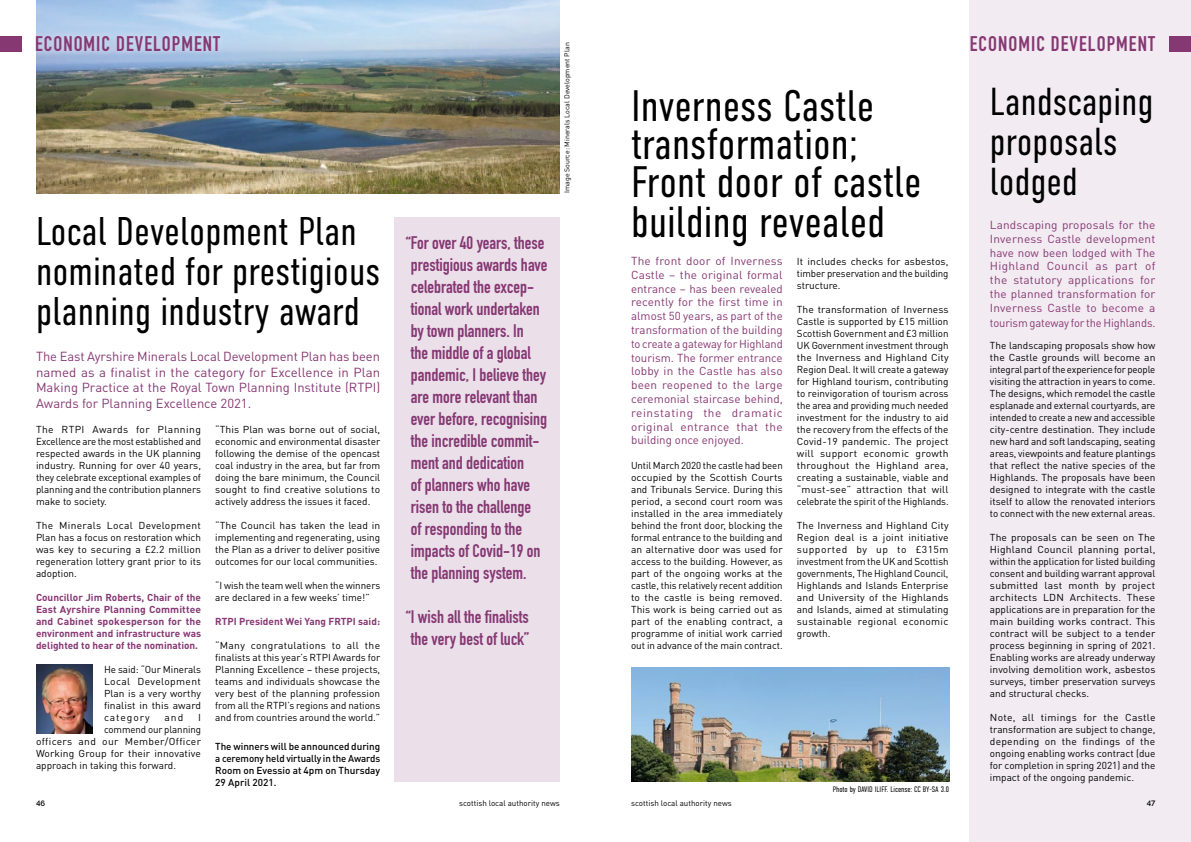
<style>
.page{position:relative;width:1191px;height:842px;background:#fff}
.page>*{position:absolute;margin:0;border:0;box-sizing:border-box;transform-origin:0 0}
.t1{font:300 44px/38.7px "DIN Condensed";color:#000}
.t2{font:300 40px/40px "DIN Condensed";color:#000}
.t3{font:300 39px/40px "DIN Condensed";color:#000}
.t4{font:20.9px "DIN Engschrift Std";letter-spacing:.05em;color:#863873}
.t5{font:18px/22px "DIN Engschrift Std";color:#863873}
.t6{font:13px/15.6px "DIN Pro";color:#863873;text-align:justify}
.t7{font:11.5px/13.8px "DIN Pro";letter-spacing:.005em;color:#863873;text-align:justify}
.t8{font:10px/12px "DIN Pro";color:#000;text-align:justify}
.t9{font:700 10px/12px "DIN Pro";color:#863873;text-align:justify}
.t10{font:500 10px/12px "DIN Pro";color:#000;text-align:justify}
.t11{font:10px "DIN Pro";letter-spacing:.03em;color:#000}
.t12{font:8px "DIN Pro";color:#000}
.t13{font:300 8px "DIN Condensed";color:#000}
.t14{font:600 7.7px "Raleway";color:#000}
.t15{font:7px "DIN Pro";color:#000}
</style>
<div class="page">
<div style="left:394px;top:217px;width:165px;height:564px;background:#ebe0ea"></div>
<img style="left:36px;top:0;width:523px;height:193px">
<div style="left:30px;top:29px;width:197px;height:29px;background:#fff;opacity:.5"></div>
<div style="left:0;top:36px;width:22px;height:15px;background:#863873"></div>
<img style="left:36px;top:665px;width:57px;height:68px">
<div style="left:969px;top:0;width:222px;height:842px;background:#f2ebf1"></div>
<div style="left:1169px;top:36px;width:22px;height:15px;background:#863873"></div>
<img style="left:631px;top:668px;width:318px;height:113px">
<h3 class="t4" style="left:35px;top:31px;width:187px">ECONOMIC DEVELOPMENT</h3>
<p class="t15" style="left:562px;top:193px;width:152px;rotate:-90deg">Image Source: Minerals Local Development Plan</p>
<h3 class="t4" style="left:970px;top:31px;width:187px">ECONOMIC DEVELOPMENT</h3>
<h3 class="t3" style="left:990px;top:82px;width:165px">Landscaping proposals lodged</h3>
<p class="t7" style="left:990px;top:218px;width:167px">Landscaping proposals for the Inverness Castle development have now been lodged with The Highland Council as part of the statutory applications for the planned transformation for Inverness Castle to become a</p>
<p class="t7" style="left:990px;top:316px;width:167px">tourism gateway for the Highlands.</p>
<p class="t8" style="left:990px;top:339px;width:167px">The landscaping proposals show how the Castle grounds will become an integral part of the experience for people visiting the attraction in years to come.<br>The designs, which remodel the castle esplanade and external courtyards, are intended to create a new and accessible city-centre destination. They include new hard and soft landscaping, seating areas, viewpoints and feature plantings that reflect the native species of the Highlands. The proposals have been designed to integrate with the castle itself to allow the renovated interiors to connect with the new external areas.</p>
<p class="t8" style="left:990px;top:531px;width:167px">The proposals can be seen on The Highland Council planning portal, within the application for listed building consent and building warrant approval submitted last month by project architects LDN Architects. These applications are in preparation for the main building works contract. This contract will be subject to a tender process beginning in spring of 2021.<br>Enabling works are already underway involving demolition work, asbestos surveys, timber preservation surveys and structural checks.</p>
<p class="t8" style="left:990px;top:711px;width:167px">Note, all timings for the Castle transformation are subject to change, depending on the findings of the ongoing enabling works contract (due for completion in spring 2021) and the impact of the ongoing pandemic.</p>
<p class="t14" style="left:1146px;top:799px;width:10px">47</p>
<h1 class="t1" style="left:631px;top:87px;width:292px">Inverness Castle transformation;<br>Front door of castle building revealed</h1>
<p class="t7" style="left:631px;top:254px;width:153px">The front door of Inverness Castle – the original formal entrance – has been revealed recently for the first time in almost 50 years, as part of the transformation of the building to create a gateway for Highland tourism. The former entrance lobby in the Castle has also been reopened to the large ceremonial staircase behind, reinstating the dramatic original entrance that the building once enjoyed.</p>
<p class="t8" style="left:631px;top:459px;width:153px">Until March 2020 the castle had been occupied by the Scottish Courts and Tribunals Service. During this period, a second court room was installed in the area immediately behind the front door, blocking the formal entrance to the building and an alternative door was used for access to the building. However, as part of the ongoing works at the castle, this relatively recent addition to the castle is being removed.<br>This work is being carried out as part of the enabling contract, a programme of initial work carried out in advance of the main contract.</p>
<h2 class="t2" style="left:36px;top:211px;width:346px">Local Development Plan nominated for prestigious planning industry award</h2>
<h3 class="t6" style="left:36px;top:348px;width:346px">The East Ayrshire Minerals Local Development Plan has been named as a finalist in the category for Excellence in Plan Making Practice at the Royal Town Planning Institute (RTPI)<br>Awards for Planning Excellence 2021.</h3>
<p class="t8" style="left:36px;top:423px;width:167px">The RTPI Awards for Planning Excellence are the most established and respected awards in the UK planning industry. Running for over 40 years, they celebrate exceptional examples of planning and the contribution planners make to society.</p>
<p class="t8" style="left:36px;top:519px;width:166px">The Minerals Local Development Plan has a focus on restoration which was key to securing a £2.2 million regeneration lottery grant prior to its adoption.</p>
<p class="t9" style="left:36px;top:591px;width:167px">Councillor Jim Roberts, Chair of the East Ayrshire Planning Committee and Cabinet spokesperson for the environment and infrastructure was delighted to hear of the nomination.</p>
<p class="t8" style="left:104px;top:663px;width:99px">He said: “Our Minerals Local Development Plan is a very worthy finalist in this award category</p>
<p class="t5" style="left:406px;top:232px;width:143px">“For over 40 years, these prestigious awards have celebrated the excep&shy;tional work undertaken by town planners. In<br>the middle of a global pandemic, I believe they are more relevant than ever before, recognising the incredible commit&shy;ment and dedication<br>of planners who have risen to the challenge<br>of responding to the impacts of Covid-19 on the planning system.</p>
<h3 class="t5" style="left:406px;top:606px;width:125px">“I wish all the finalists the very best of luck”</h3>
<p class="t8" style="left:797px;top:255px;width:153px">It includes checks for asbestos, timber preservation and the building structure.</p>
<p class="t8" style="left:797px;top:303px;width:153px">The transformation of Inverness Castle is supported by £15 million Scottish Government and £3 million UK Government investment through the Inverness and Highland City Region Deal. It will create a gateway for Highland tourism, contributing to reinvigoration of tourism across the area and providing much needed investment for the industry to aid the recovery from the effects of the Covid-19 pandemic. The project will support economic growth throughout the Highland area, creating a sustainable, viable and “must-see” attraction that will celebrate the spirit of the Highlands.</p>
<p class="t8" style="left:797px;top:519px;width:153px">The Inverness and Highland City Region deal is a joint initiative supported by up to £315m investment from the UK and Scottish governments, The Highland Council, Highlands and Islands Enterprise and University of the Highlands and Islands, aimed at stimulating sustainable regional economic growth.</p>
<p class="t8" style="left:215px;top:423px;width:167px">“This Plan was borne out of social, economic and environmental disaster following the demise of the opencast coal industry in the area, but far from doing the bare minimum, the Council sought to find creative solutions to actively address the issues it faced.</p>
<p class="t8" style="left:215px;top:519px;width:167px">“The Council has taken the lead in implementing and regenerating, using the Plan as a driver to deliver positive outcomes for our local communities.</p>
<p class="t8" style="left:215px;top:579px;width:166px">“I wish the team well when the winners are declared in a few weeks’ time!”</p>
<p class="t9" style="left:215px;top:615px;width:166px">RTPI President Wei Yang FRTPI said:</p>
<p class="t8" style="left:215px;top:639px;width:167px">“Many congratulations to all the finalists at this year’s RTPI Awards for Planning Excellence – these projects, teams and individuals showcase the very best of the planning profession from all the RTPI’s regions and nations and from countries around the world.”</p>
<p class="t10" style="left:215px;top:740px;width:167px">The winners will be announced during a ceremony held virtually in the Awards Room on Evessio at 4pm on Thursday 29 April 2021.</p>
<p class="t8" style="left:165px;top:711px;width:20px">and</p>
<p class="t8" style="left:198px;top:711px;width:4px">I</p>
<p class="t8" style="left:104px;top:723px;width:98px">commend our planning</p>
<p class="t11" style="left:36px;top:735px;width:166px">officers and our Member/Officer</p>
<p class="t8" style="left:36px;top:747px;width:166px">Working Group for their innovative</p>
<p class="t8" style="left:36px;top:759px;width:142px">approach in taking this forward.</p>
<p class="t13" style="left:832px;top:784px;width:118px">Photo by DAVID ILIFF. License: CC BY-SA 3.0</p>
<p class="t14" style="left:36px;top:799px;width:11px">46</p>
<p class="t12" style="left:459px;top:797px;width:102px">scottish local authority news</p>
<p class="t12" style="left:631px;top:797px;width:102px">scottish local authority news</p>
</div>
